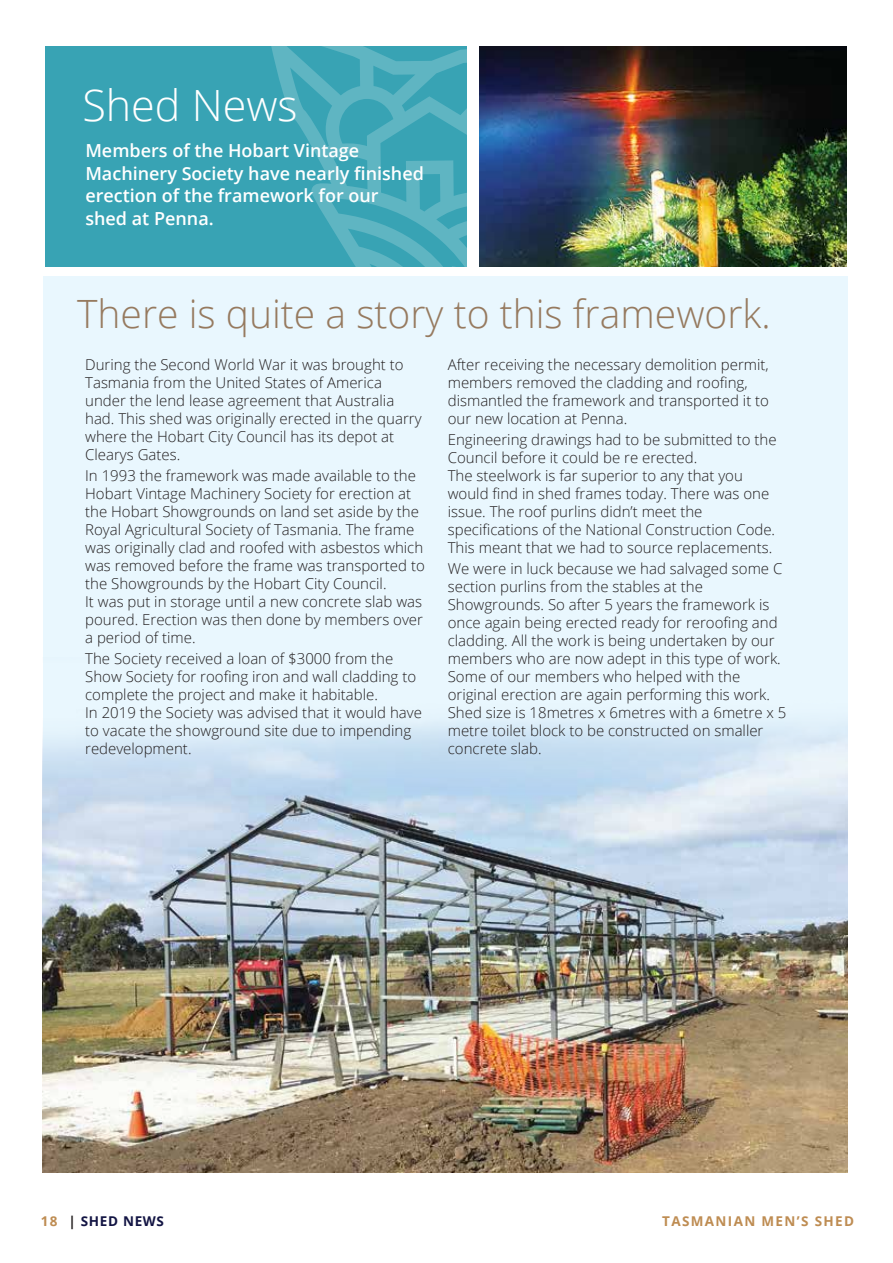
<style>
.page{position:relative;width:893px;height:1263px;background:#fff}
.page>*{position:absolute;margin:0;border:0;box-sizing:border-box;transform-origin:0 0}
.t1{font:300 43.05px "Open Sans";color:#fff}
.t2{font:300 39px "Open Sans";color:#967a5f}
.t3{font:600 18px/22.5px "Open Sans";color:#fff}
.t4{font:300 15px/18px "Open Sans";color:#231f20}
.t5{font:700 13.5px "Open Sans";letter-spacing:.1em;color:#be8c52}
.t6{font:700 13.5px "Open Sans";letter-spacing:.05em;color:#121443}
.s1{color:#be8c52}
.s2{color:#231f20}
</style>
<div class="page">
<div style="left:45px;top:46px;width:421px;height:220px;background:#38a3b4"></div>
<svg style="left:271px;top:46px;width:195px;height:220px"></svg>
<div style="left:43px;top:277px;width:804px;height:895px;background:#e9f7fe"></div>
<img style="left:479px;top:46px;width:367px;height:220px">
<img style="left:43px;top:721px;width:804px;height:451px">
<h1 class="t1" style="left:82px;top:76px;width:217px">Shed News</h1>
<p class="t3" style="left:85px;top:139px;width:340px">Members of the Hobart Vintage<br>Machinery Society have nearly finished erection of the framework for our shed at Penna.</p>
<h2 class="t2" style="left:77px;top:287px;width:695px">There is quite a story to this framework.</h2>
<p class="t4" style="left:85px;top:355px;width:338px">During the Second World War it was brought to Tasmania from the United States of America under the lend lease agreement that Australia had. This shed was originally erected in the quarry where the Hobart City Council has its depot at Clearys Gates.</p>
<p class="t4" style="left:85px;top:466px;width:341px">In 1993 the framework was made available to the Hobart Vintage Machinery Society for erection at the Hobart Showgrounds on land set aside by the Royal Agricultural Society of Tasmania. The frame was originally clad and roofed with asbestos which was removed before the frame was transported to the Showgrounds by the Hobart City Council.<br>It was put in storage until a new concrete slab was poured. Erection was then done by members over a period of time.</p>
<p class="t4" style="left:85px;top:649px;width:338px">The Society received a loan of $3000 from the Show Society for roofing iron and wall cladding to complete the project and make it habitable.<br>In 2019 the Society was advised that it would have to vacate the showground site due to impending redevelopment.</p>
<p class="t4" style="left:448px;top:355px;width:323px">After receiving the necessary demolition permit, members removed the cladding and roofing, dismantled the framework and transported it to our new location at Penna.</p>
<p class="t4" style="left:448px;top:430px;width:330px">Engineering drawings had to be submitted to the Council before it could be re erected.<br>The steelwork is far superior to any that you would find in shed frames today. There was one issue. The roof purlins didn’t meet the specifications of the National Construction Code.<br>This meant that we had to source replacements.</p>
<p class="t4" style="left:448px;top:559px;width:340px">We were in luck because we had salvaged some C section purlins from the stables at the Showgrounds. So after 5 years the framework is once again being erected ready for reroofing and cladding. All the work is being undertaken by our members who are now adept in this type of work.<br>Some of our members who helped with the original erection are again performing this work.<br>Shed size is 18metres x 6metres with a 6metre x 5 metre toilet block to be constructed on smaller concrete slab.</p>
<p class="t6" style="left:41px;top:1212px;width:125px"><span class="s1">18</span> <span class="s2">|</span> SHED NEWS</p>
<p class="t5" style="left:662px;top:1212px;width:193px">TASMANIAN MEN’S SHED</p>
</div>
